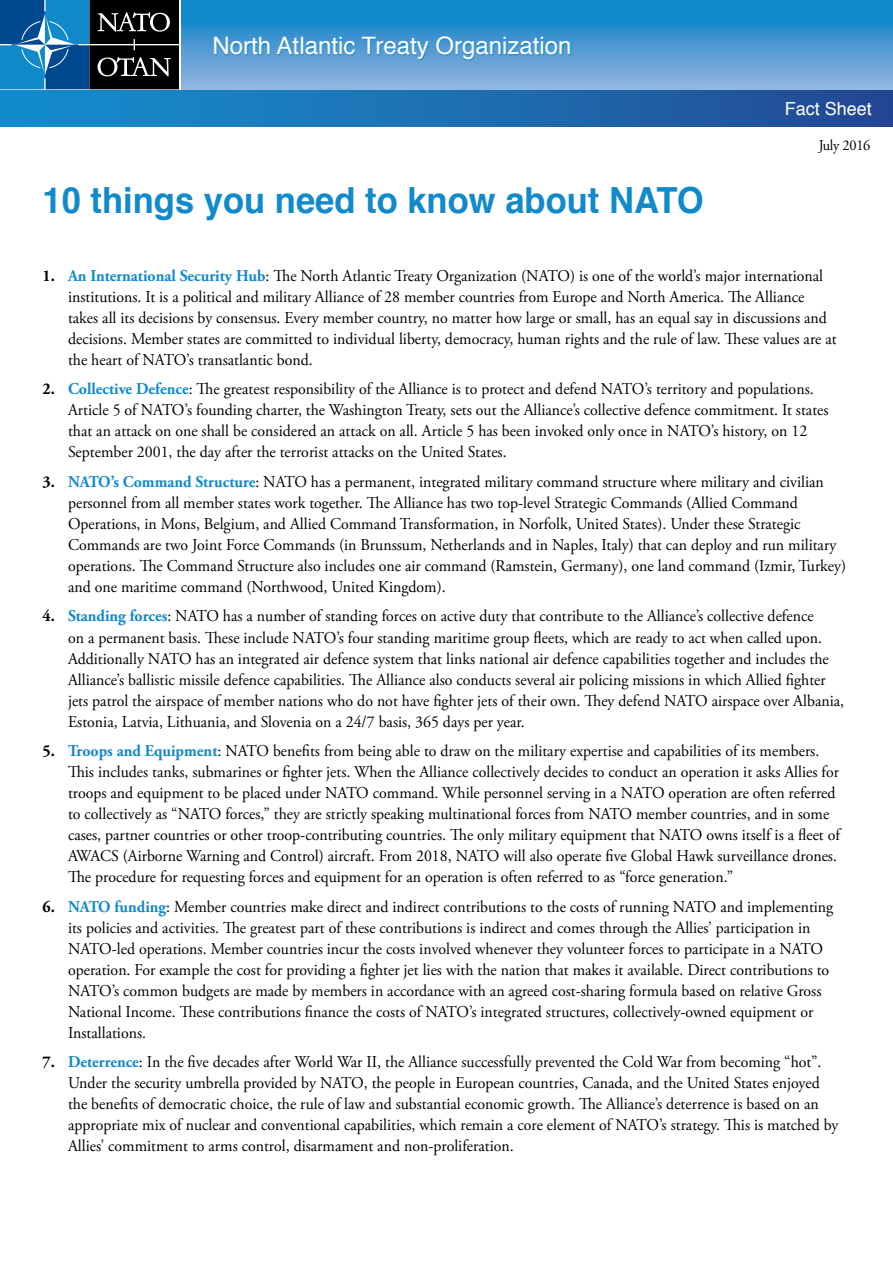
<style>
.page{position:relative;width:893px;height:1263px;background:#fff}
.page>*{position:absolute;margin:0;border:0;box-sizing:border-box;transform-origin:0 0}
.t1{font:700 36px "Helvetica";color:#118acb;scale:.96 1}
.t2{font:24px "Helvetica";color:#fff}
.t3{font:18px "Helvetica";color:#fff}
.t4{font:16.5px/21px "Adobe Garamond Pro";color:#000;scale:.96 1}
.t5{font:15px "Adobe Garamond Pro";letter-spacing:-.02em;color:#000;scale:.96 1}
.s1{font-weight:700}
.s2{font-weight:700;color:#118acb}
</style>
<div class="page">
<svg style="left:181px;top:0;width:712px;height:89px;background:#4699d2"></svg>
<svg style="left:0;top:89px;width:180px;height:2px"></svg>
<svg style="left:0;top:0;width:179px;height:89px;background:#1f4b69"></svg>
<div style="left:214px;top:37px;width:358px;height:24px;background:#118acb;opacity:.75"></div>
<div style="left:0;top:91px;width:893px;height:36px;background:linear-gradient(to right,#1491cf,#254a93)"></div>
<h2 class="t2" style="left:213px;top:27px;width:360px">North Atlantic Treaty Organization</h2>
<h1 class="t1" style="left:43px;top:171px;width:690px">10 things you need to know about NATO</h1>
<p class="t3" style="left:785px;top:95px;width:89px">Fact Sheet</p>
<p class="t5" style="left:819px;top:136px;width:55px">July 2016</p>
<p class="t4" style="left:68px;top:266px;width:802px;text-indent:-26px"><span class="s1">1.</span> <span class="s2">An International Security Hub</span>: The North Atlantic Treaty Organization (NATO) is one of the world’s major international institutions. It is a political and military Alliance of 28 member countries from Europe and North America. The Alliance takes all its decisions by consensus. Every member country, no matter how large or small, has an equal say in discussions and decisions. Member states are committed to individual liberty, democracy, human rights and the rule of law. These values are at the heart of NATO’s transatlantic bond.</p>
<p class="t4" style="left:68px;top:379px;width:794px;text-indent:-26px"><span class="s1">2.</span> <span class="s2">Collective Defence</span>: The greatest responsibility of the Alliance is to protect and defend NATO’s territory and populations.<br>Article 5 of NATO’s founding charter, the Washington Treaty, sets out the Alliance’s collective defence commitment. It states that an attack on one shall be considered an attack on all. Article 5 has been invoked only once in NATO’s history, on 12<br>September 2001, the day after the terrorist attacks on the United States.</p>
<p class="t4" style="left:68px;top:472px;width:812px;text-indent:-26px"><span class="s1">3.</span> <span class="s2">NATO’s Command Structure</span>: NATO has a permanent, integrated military command structure where military and civilian personnel from all member states work together. The Alliance has two top-level Strategic Commands (Allied Command Operations, in Mons, Belgium, and Allied Command Transformation, in Norfolk, United States). Under these Strategic Commands are two Joint Force Commands (in Brunssum, Netherlands and in Naples, Italy) that can deploy and run military operations. The Command Structure also includes one air command (Ramstein, Germany), one land command (Izmir, Turkey) and one maritime command (Northwood, United Kingdom).</p>
<p class="t4" style="left:68px;top:606px;width:810px;text-indent:-26px"><span class="s1">4.</span> <span class="s2">Standing forces</span>: NATO has a number of standing forces on active duty that contribute to the Alliance’s collective defence<br>on a permanent basis. These include NATO’s four standing maritime group fleets, which are ready to act when called upon.<br>Additionally NATO has an integrated air defence system that links national air defence capabilities together and includes the Alliance’s ballistic missile defence capabilities. The Alliance also conducts several air policing missions in which Allied fighter jets patrol the airspace of member nations who do not have fighter jets of their own. They defend NATO airspace over Albania, Estonia, Latvia, Lithuania, and Slovenia on a 24/7 basis, 365 days per year.</p>
<p class="t4" style="left:68px;top:741px;width:806px;text-indent:-26px"><span class="s1">5.</span> <span class="s2">Troops and Equipment</span>: NATO benefits from being able to draw on the military expertise and capabilities of its members.<br>This includes tanks, submarines or fighter jets. When the Alliance collectively decides to conduct an operation it asks Allies for troops and equipment to be placed under NATO command. While personnel serving in a NATO operation are often referred to collectively as “NATO forces,” they are strictly speaking multinational forces from NATO member countries, and in some cases, partner countries or other troop-contributing countries. The only military equipment that NATO owns itself is a fleet of AWACS (Airborne Warning and Control) aircraft. From 2018, NATO will also operate five Global Hawk surveillance drones.<br>The procedure for requesting forces and equipment for an operation is often referred to as “force generation.”</p>
<p class="t4" style="left:68px;top:896px;width:799px;text-indent:-26px"><span class="s1">6.</span> <span class="s2">NATO funding</span>: Member countries make direct and indirect contributions to the costs of running NATO and implementing its policies and activities. The greatest part of these contributions is indirect and comes through the Allies’ participation in NATO-led operations. Member countries incur the costs involved whenever they volunteer forces to participate in a NATO operation. For example the cost for providing a fighter jet lies with the nation that makes it available. Direct contributions to NATO’s common budgets are made by members in accordance with an agreed cost-sharing formula based on relative Gross National Income. These contributions finance the costs of NATO’s integrated structures, collectively-owned equipment or Installations.</p>
<p class="t4" style="left:68px;top:1052px;width:804px;text-indent:-26px"><span class="s1">7.</span> <span class="s2">Deterrence</span>: In the five decades after World War II, the Alliance successfully prevented the Cold War from becoming “hot”.<br>Under the security umbrella provided by NATO, the people in European countries, Canada, and the United States enjoyed the benefits of democratic choice, the rule of law and substantial economic growth. The Alliance’s deterrence is based on an appropriate mix of nuclear and conventional capabilities, which remain a core element of NATO’s strategy. This is matched by Allies’ commitment to arms control, disarmament and non-proliferation.</p>
</div>
